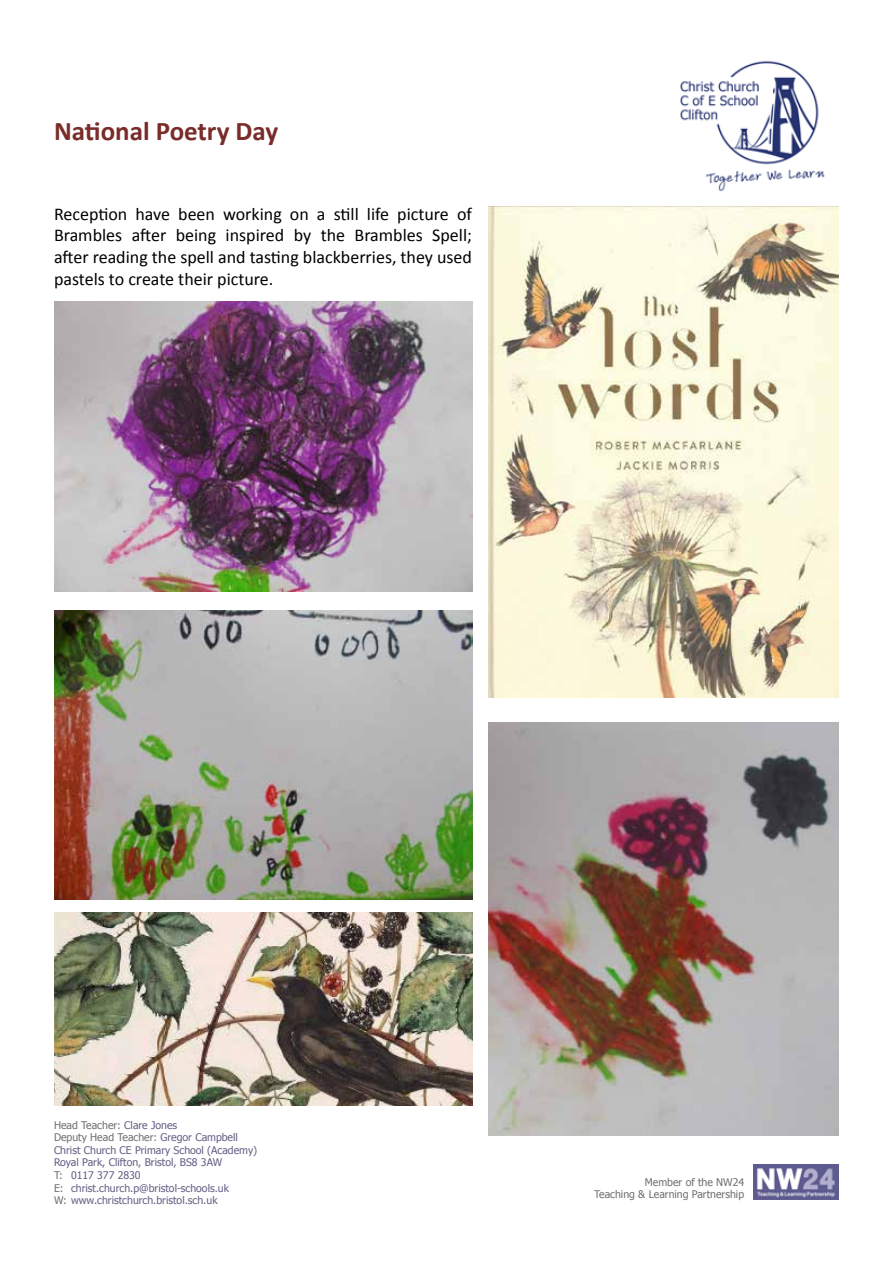
<style>
.page{position:relative;width:893px;height:1263px;background:#fff}
.page>*{position:absolute;margin:0;border:0;box-sizing:border-box;transform-origin:0 0}
.t1{font:700 27px "Calibri";color:#792c2a}
.t2{font:18px/21.6px "Calibri";color:#000;text-align:justify}
.t3{font:10.5px/12.6px "Tahoma";color:#635f85}
.t4{font:10.5px/12.6px "Tahoma";color:#706f6f;text-align:right}
.s1{color:#706f6f}
</style>
<div class="page">
<img style="left:680px;top:60px;width:145px;height:131px">
<img style="left:754px;top:1165px;width:85px;height:35px">
<img style="left:488px;top:206px;width:351px;height:491px">
<img style="left:54px;top:302px;width:418px;height:289px">
<img style="left:54px;top:610px;width:418px;height:289px">
<img style="left:488px;top:723px;width:351px;height:412px">
<img style="left:54px;top:912px;width:418px;height:194px">
<h1 class="t1" style="left:54px;top:114px;width:226px">National Poetry Day</h1>
<h2 class="t2" style="left:54px;top:203px;width:419px">Reception have been working on a still life picture of Brambles after being inspired by the Brambles Spell; after reading the spell and tasting blackberries, they used pastels to create their picture.</h2>
<p class="t3" style="left:54px;top:1118px;width:205px"><span class="s1">Head Teacher:</span> Clare Jones<br><span class="s1">Deputy Head Teacher:</span> Gregor Campbell Christ Church CE Primary School (Academy)<br>Royal Park, Clifton, Bristol, BS8 3AW<br><span class="s1">T:</span> 0117 377 2830<br><span class="s1">E:</span> christ.church.p@bristol-schools.uk<br><span class="s1">W:</span> www.christchurch.bristol.sch.uk</p>
<p class="t4" style="left:594px;top:1175px;width:152px">Member of the NW24<br>Teaching &amp; Learning Partnership</p>
</div>
